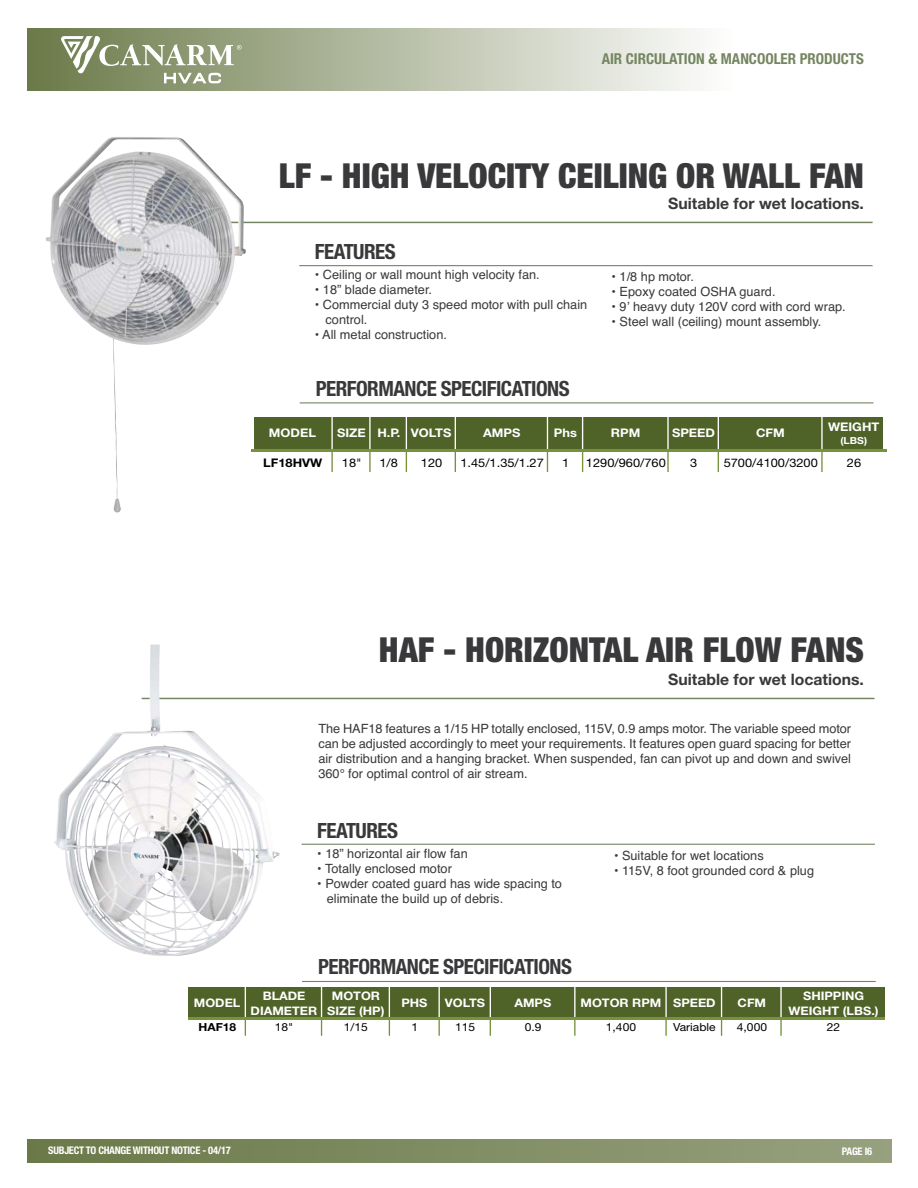
<style>
.page{position:relative;width:918px;height:1188px;background:#fff}
.page>*{position:absolute;margin:0;border:0;box-sizing:border-box;transform-origin:0 0}
.t1{font:900 condensed 34.5px "Helvetica Neue";color:#39383a}
.t2{font:700 condensed 21px "Helvetica Neue";letter-spacing:-.025em;color:#39383a}
.t3{font:700 15.75px "Helvetica Neue";color:#39383a}
.t4{font:700 condensed 15px "Helvetica Neue";color:#758662}
.t5{font:12.75px/15px "Helvetica";color:#39383a}
.t6{font:11.85px "Helvetica Neue+T42";color:#000;scale:1.08 1}
.t7{font:11.85px "Helvetica Neue Bold+T42";color:#fff;scale:1.08 1}
.t8{font:11.85px "Helvetica Neue Bold+T42";color:#000;scale:1.08 1}
.t9{font:11.7px/15.5px "Helvetica Neue Bold+T42";color:#fff;text-align:center;scale:1.08 1}
.t10{font:11.1px "Helvetica Neue+T42";color:#000;scale:1.08 1}
.t11{font:11.1px "Helvetica Neue Bold+T42";color:#000;scale:1.08 1}
.t12{font:700 condensed 10.5px "Helvetica Neue";letter-spacing:-.025em;color:#fff}
.t13{font:9.75px "Helvetica Neue Bold+T42";color:#fff;scale:1.08 1}
</style>
<div class="page">
<div style="left:27px;top:29px;width:705px;height:62px;background:linear-gradient(to right,#6b7949,#fdfefd)"></div>
<div style="left:27px;top:1140px;width:864px;height:23px;background:linear-gradient(to right,#6b7948,#97a17f)"></div>
<div style="left:252px;top:415px;width:633px;height:36px;background:#4f6228"></div>
<hr style="left:251px;top:414px;width:3px;height:35px;background:#fff">
<hr style="left:331px;top:417px;width:2px;height:32px;background:#fff">
<hr style="left:369px;top:417px;width:2px;height:32px;background:#fff">
<hr style="left:406px;top:417px;width:1px;height:32px;background:#fff">
<hr style="left:455px;top:417px;width:1px;height:32px;background:#fff">
<hr style="left:547px;top:417px;width:1px;height:32px;background:#fff">
<hr style="left:582px;top:417px;width:1px;height:32px;background:#fff">
<hr style="left:667px;top:417px;width:2px;height:32px;background:#fff">
<hr style="left:718px;top:417px;width:1px;height:32px;background:#fff">
<hr style="left:821px;top:417px;width:2px;height:32px;background:#fff">
<hr style="left:883px;top:417px;width:3px;height:32px;background:#fff">
<hr style="left:331px;top:452px;width:2px;height:20px;background:#76933c">
<hr style="left:369px;top:452px;width:2px;height:20px;background:#76933c">
<svg style="left:406px;top:452px;width:1px;height:20px"></svg>
<svg style="left:455px;top:452px;width:1px;height:20px"></svg>
<svg style="left:547px;top:452px;width:1px;height:20px"></svg>
<svg style="left:582px;top:452px;width:1px;height:20px"></svg>
<hr style="left:667px;top:452px;width:2px;height:20px;background:#76933c">
<svg style="left:718px;top:452px;width:1px;height:20px"></svg>
<hr style="left:821px;top:452px;width:2px;height:20px;background:#76933c">
<hr style="left:254px;top:414px;width:632px;height:3px;background:#fff">
<hr style="left:251px;top:449px;width:635px;height:3px;background:#76933c">
<hr style="left:168px;top:222px;width:705px;height:1px;background:#758662">
<hr style="left:299px;top:265px;width:574px;height:1px;background:#758662">
<hr style="left:300px;top:402px;width:573px;height:1px;background:#758662">
<img style="left:45px;top:137px;width:201px;height:376px">
<div style="left:189px;top:987px;width:696px;height:32px;background:#4f6228"></div>
<hr style="left:245px;top:987px;width:1px;height:31px;background:#fff">
<hr style="left:321px;top:987px;width:1px;height:31px;background:#fff">
<hr style="left:389px;top:987px;width:1px;height:31px;background:#fff">
<hr style="left:439px;top:987px;width:1px;height:31px;background:#fff">
<hr style="left:490px;top:987px;width:1px;height:31px;background:#fff">
<hr style="left:574px;top:987px;width:1px;height:31px;background:#fff">
<hr style="left:665px;top:987px;width:2px;height:31px;background:#fff">
<hr style="left:721px;top:987px;width:1px;height:31px;background:#fff">
<hr style="left:780px;top:987px;width:2px;height:31px;background:#fff">
<svg style="left:245px;top:1020px;width:1px;height:16px"></svg>
<svg style="left:321px;top:1020px;width:1px;height:16px"></svg>
<svg style="left:389px;top:1020px;width:1px;height:16px"></svg>
<svg style="left:439px;top:1020px;width:1px;height:16px"></svg>
<svg style="left:490px;top:1020px;width:1px;height:16px"></svg>
<svg style="left:574px;top:1020px;width:1px;height:16px"></svg>
<svg style="left:665px;top:1020px;width:2px;height:16px"></svg>
<svg style="left:721px;top:1020px;width:1px;height:16px"></svg>
<svg style="left:780px;top:1020px;width:2px;height:16px"></svg>
<hr style="left:189px;top:1018px;width:696px;height:2px;background:#76933c">
<hr style="left:142px;top:698px;width:733px;height:1px;background:#758662">
<hr style="left:302px;top:844px;width:573px;height:1px;background:#758662">
<hr style="left:302px;top:981px;width:574px;height:1px;background:#758662">
<img style="left:54px;top:645px;width:226px;height:311px">
<svg style="left:61px;top:36px;width:181px;height:49px"></svg>
<p class="t4" style="left:602px;top:51px;width:264px">AIR CIRCULATION &amp; MANCOOLER PRODUCTS</p>
<h1 class="t1" style="left:279px;top:156px;width:587px">LF - HIGH VELOCITY CEILING OR WALL FAN</h1>
<h2 class="t2" style="left:315px;top:240px;width:82px">FEATURES</h2>
<p class="t5" style="left:315px;top:268px;width:226px">• Ceiling or wall mount high velocity fan.</p>
<p class="t5" style="left:315px;top:283px;width:119px">• 18” blade diameter.</p>
<p class="t5" style="left:326px;top:298px;width:263px;text-indent:-11px">• Commercial duty 3 speed motor with pull chain control.</p>
<p class="t5" style="left:315px;top:328px;width:134px">• All metal construction.</p>
<h2 class="t2" style="left:316px;top:376px;width:255px">PERFORMANCE SPECIFICATIONS</h2>
<p class="t3" style="left:668px;top:198px;width:197px">Suitable for wet locations.</p>
<p class="t5" style="left:612px;top:270px;width:84px">• 1/8 hp motor.</p>
<p class="t5" style="left:612px;top:285px;width:165px">• Epoxy coated OSHA guard.</p>
<p class="t5" style="left:612px;top:300px;width:236px">• 9ʼ heavy duty 120V cord with cord wrap.</p>
<p class="t5" style="left:612px;top:315px;width:211px">• Steel wall (ceiling) mount assembly.</p>
<p class="t7" style="left:269px;top:429px;width:45px">MODEL</p>
<p class="t7" style="left:337px;top:429px;width:107px">SIZE H.P. VOLTS</p>
<p class="t7" style="left:483px;top:429px;width:36px">AMPS</p>
<p class="t7" style="left:554px;top:429px;width:23px">Phs</p>
<p class="t7" style="left:611px;top:429px;width:29px">RPM</p>
<p class="t7" style="left:672px;top:429px;width:41px">SPEED</p>
<p class="t7" style="left:756px;top:429px;width:28px">CFM</p>
<p class="t7" style="left:828px;top:422px;width:49px">WEIGHT</p>
<p class="t13" style="left:841px;top:437px;width:26px">(LBS)</p>
<p class="t8" style="left:263px;top:458px;width:56px">LF18HVW</p>
<p class="t6" style="left:342px;top:452px;width:20px">18"</p>
<p class="t6" style="left:379px;top:452px;width:19px">1/8</p>
<p class="t6" style="left:421px;top:452px;width:21px">120</p>
<p class="t6" style="left:460px;top:452px;width:79px">1.45/1.35/1.27</p>
<p class="t6" style="left:562px;top:452px;width:8px">1</p>
<p class="t6" style="left:586px;top:452px;width:75px">1290/960/760</p>
<p class="t6" style="left:690px;top:452px;width:8px">3</p>
<p class="t6" style="left:724px;top:452px;width:89px">5700/4100/3200</p>
<p class="t6" style="left:847px;top:452px;width:15px">26</p>
<h1 class="t1" style="left:379px;top:630px;width:486px">HAF - HORIZONTAL AIR FLOW FANS</h1>
<p class="t3" style="left:668px;top:674px;width:197px">Suitable for wet locations.</p>
<p class="t5" style="left:318px;top:722px;width:534px;text-align:justify">The HAF18 features a 1/15 HP totally enclosed, 115V, 0.9 amps motor. The variable speed motor can be adjusted accordingly to meet your requirements. It features open guard spacing for better air distribution and a hanging bracket. When suspended, fan can pivot up and down and swivel 360° for optimal control of air stream.</p>
<h2 class="t2" style="left:317px;top:819px;width:82px">FEATURES</h2>
<p class="t5" style="left:317px;top:847px;width:152px">• 18” horizontal air flow fan</p>
<p class="t5" style="left:317px;top:862px;width:136px">• Totally enclosed motor</p>
<p class="t5" style="left:327px;top:877px;width:237px;text-indent:-9px">• Powder coated guard has wide spacing to eliminate the build up of debris.</p>
<h2 class="t2" style="left:318px;top:955px;width:255px">PERFORMANCE SPECIFICATIONS</h2>
<p class="t5" style="left:614px;top:849px;width:151px">• Suitable for wet locations</p>
<p class="t5" style="left:614px;top:864px;width:202px">• 115V, 8 foot grounded cord &amp; plug</p>
<p class="t9" style="left:194px;top:998px;width:45px">MODEL</p>
<p class="t9" style="left:251px;top:987px;width:63px">BLADE<br>DIAMETER</p>
<p class="t9" style="left:327px;top:990px;width:55px">MOTOR<br>SIZE (HP)</p>
<p class="t9" style="left:401px;top:998px;width:26px">PHS</p>
<p class="t9" style="left:445px;top:998px;width:39px">VOLTS</p>
<p class="t9" style="left:514px;top:998px;width:36px">AMPS</p>
<p class="t9" style="left:581px;top:998px;width:127px">MOTOR RPM SPEED</p>
<p class="t9" style="left:738px;top:998px;width:28px">CFM</p>
<p class="t9" style="left:789px;top:990px;width:85px">SHIPPING<br>WEIGHT (LBS.)</p>
<p class="t11" style="left:199px;top:1023px;width:36px">HAF18</p>
<p class="t10" style="left:275px;top:1018px;width:19px">18"</p>
<p class="t10" style="left:344px;top:1018px;width:24px">1/15</p>
<p class="t10" style="left:411px;top:1018px;width:8px">1</p>
<p class="t10" style="left:455px;top:1018px;width:20px">115</p>
<p class="t10" style="left:525px;top:1018px;width:17px">0.9</p>
<p class="t10" style="left:606px;top:1018px;width:29px">1,400</p>
<p class="t10" style="left:673px;top:1018px;width:41px">Variable</p>
<p class="t10" style="left:737px;top:1018px;width:29px">4,000</p>
<p class="t10" style="left:827px;top:1018px;width:14px">22</p>
<p class="t12" style="left:48px;top:1145px;width:184px">SUBJECT TO CHANGE WITHOUT NOTICE - 04/17</p>
<p class="t12" style="left:842px;top:1145px;width:32px">PAGE I6</p>
</div>
